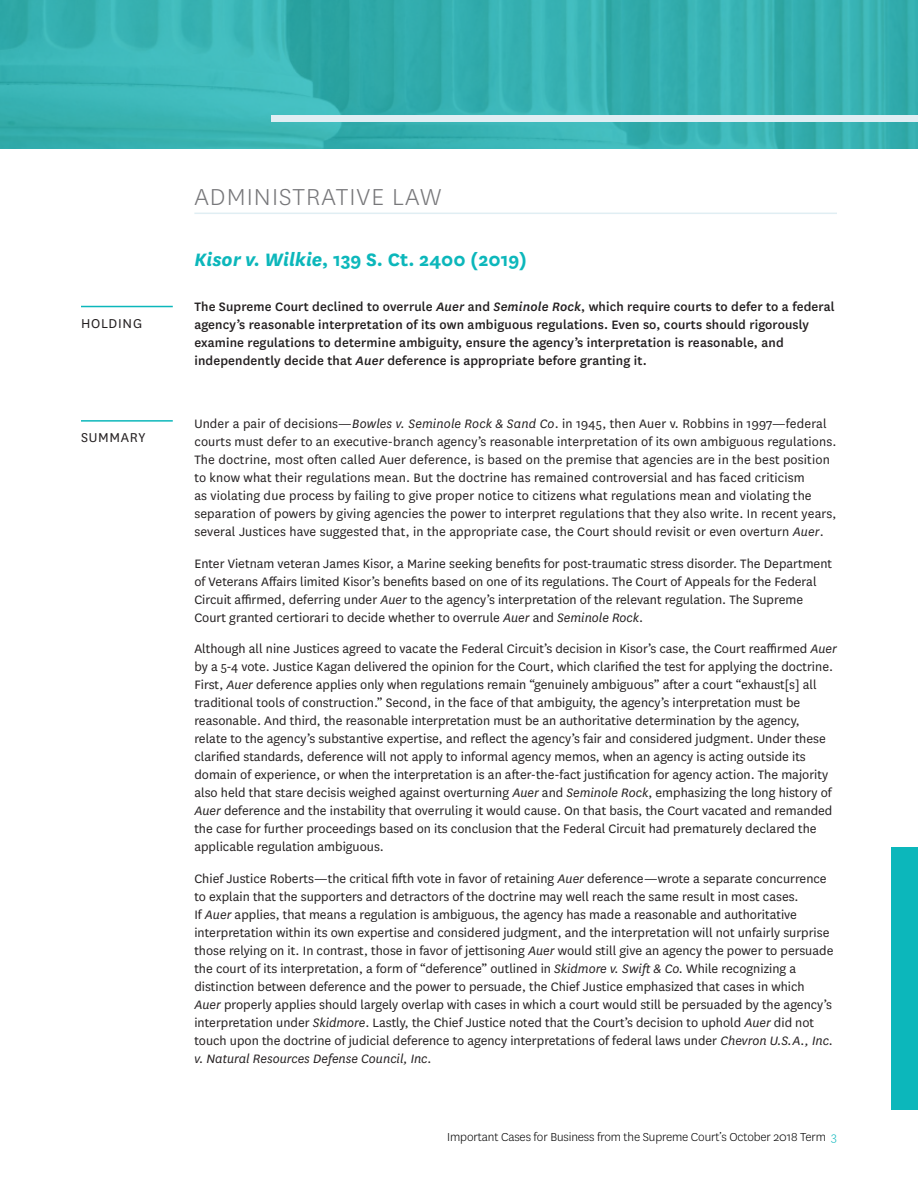
<style>
.page{position:relative;width:918px;height:1188px;background:#fff}
.page>*{position:absolute;margin:0;border:0;box-sizing:border-box;transform-origin:0 0}
._02__Head_Level_One{font:300 27px "National";letter-spacing:.04em;color:#77777a}
._02__Head_Level_One-2{font:700 21px "National";color:#0cb7bb}
._03__Body{font:15px "National";letter-spacing:.05em;color:#231f20}
._03__Body-2{font:14.25px/18px "National";color:#231f20}
._03__Body-3{font:500 14.25px/18px "National";letter-spacing:.01em;color:#231f20}
.t1{font:300 13.5px "National";letter-spacing:-.01em;color:#000}
.s1{font-style:italic}
.s2{color:#0db7bc}
</style>
<div class="page">
<svg style="left:0;top:0;width:918px;height:148px;background:#37b1b1"></svg>
<div style="left:891px;top:848px;width:27px;height:262px;background:#0cb7bb"></div>
<div style="left:271px;top:115px;width:647px;height:7px;background:#e0eef3"></div>
<hr style="left:81px;top:306px;width:92px;height:1px;background:#0cb7bb">
<hr style="left:81px;top:420px;width:92px;height:2px;background:#0cb7bb">
<hr style="left:194px;top:213px;width:643px;height:1px;background:#e0eef3">
<p class="_03__Body" style="left:81px;top:313px;width:63px">HOLDING</p>
<p class="_03__Body" style="left:81px;top:428px;width:66px">SUMMARY</p>
<p class="_02__Head_Level_One" style="left:194px;top:180px;width:248px">ADMINISTRATIVE LAW</p>
<p class="_02__Head_Level_One-2" style="left:194px;top:245px;width:334px"><span class="s1">Kisor v. Wilkie</span>, 139 S. Ct. 2400 (2019)</p>
<p class="_03__Body-3" style="left:194px;top:297px;width:642px">The Supreme Court declined to overrule <span class="s1">Auer</span> and <span class="s1">Seminole Rock</span>, which require courts to defer to a federal agency’s reasonable interpretation of its own ambiguous regulations. Even so, courts should rigorously examine regulations to determine ambiguity, ensure the agency’s interpretation is reasonable, and independently decide that <span class="s1">Auer</span> deference is appropriate before granting it.</p>
<p class="_03__Body-2" style="left:194px;top:414px;width:644px">Under a pair of decisions—<span class="s1">Bowles v. Seminole Rock &amp; Sand Co</span>. in 1945, then Auer v. Robbins in 1997—federal courts must defer to an executive-branch agency’s reasonable interpretation of its own ambiguous regulations.<br>The doctrine, most often called Auer deference, is based on the premise that agencies are in the best position to know what their regulations mean. But the doctrine has remained controversial and has faced criticism<br>as violating due process by failing to give proper notice to citizens what regulations mean and violating the separation of powers by giving agencies the power to interpret regulations that they also write. In recent years, several Justices have suggested that, in the appropriate case, the Court should revisit or even overturn <span class="s1">Auer</span>.</p>
<p class="_03__Body-2" style="left:194px;top:554px;width:639px">Enter Vietnam veteran James Kisor, a Marine seeking benefits for post-traumatic stress disorder. The Department of Veterans Affairs limited Kisor’s benefits based on one of its regulations. The Court of Appeals for the Federal Circuit affirmed, deferring under <span class="s1">Auer</span> to the agency’s interpretation of the relevant regulation. The Supreme Court granted certiorari to decide whether to overrule <span class="s1">Auer</span> and <span class="s1">Seminole Rock</span>.</p>
<p class="_03__Body-2" style="left:194px;top:639px;width:644px">Although all nine Justices agreed to vacate the Federal Circuit’s decision in Kisor’s case, the Court reaffirmed <span class="s1">Auer </span>by a 5-4 vote. Justice Kagan delivered the opinion for the Court, which clarified the test for applying the doctrine.<br>First, <span class="s1">Auer</span> deference applies only when regulations remain “genuinely ambiguous” after a court “exhaust[s] all traditional tools of construction.” Second, in the face of that ambiguity, the agency’s interpretation must be reasonable. And third, the reasonable interpretation must be an authoritative determination by the agency,<br>relate to the agency’s substantive expertise, and reflect the agency’s fair and considered judgment. Under these clarified standards, deference will not apply to informal agency memos, when an agency is acting outside its domain of experience, or when the interpretation is an after-the-fact justification for agency action. The majority also held that stare decisis weighed against overturning <span class="s1">Auer</span> and <span class="s1">Seminole Rock</span>, emphasizing the long history of <span class="s1">Auer</span> deference and the instability that overruling it would cause. On that basis, the Court vacated and remanded the case for further proceedings based on its conclusion that the Federal Circuit had prematurely declared the applicable regulation ambiguous.</p>
<p class="_03__Body-2" style="left:194px;top:869px;width:641px">Chief Justice Roberts—the critical fifth vote in favor of retaining <span class="s1">Auer</span> deference—wrote a separate concurrence to explain that the supporters and detractors of the doctrine may well reach the same result in most cases.<br>If <span class="s1">Auer</span> applies, that means a regulation is ambiguous, the agency has made a reasonable and authoritative interpretation within its own expertise and considered judgment, and the interpretation will not unfairly surprise those relying on it. In contrast, those in favor of jettisoning <span class="s1">Auer</span> would still give an agency the power to persuade the court of its interpretation, a form of “deference” outlined in <span class="s1">Skidmore v. Swift &amp; Co.</span> While recognizing a distinction between deference and the power to persuade, the Chief Justice emphasized that cases in which <span class="s1">Auer</span> properly applies should largely overlap with cases in which a court would still be persuaded by the agency’s interpretation under <span class="s1">Skidmore</span>. Lastly, the Chief Justice noted that the Court’s decision to uphold <span class="s1">Auer</span> did not touch upon the doctrine of judicial deference to agency interpretations of federal laws under <span class="s1">Chevron U.S.A., Inc. v. Natural Resources Defense Council, Inc.</span></p>
<p class="t1" style="left:447px;top:1128px;width:391px">Important Cases for Business from the Supreme Court’s October 2018 Term <span class="s2">3</span></p>
</div>
